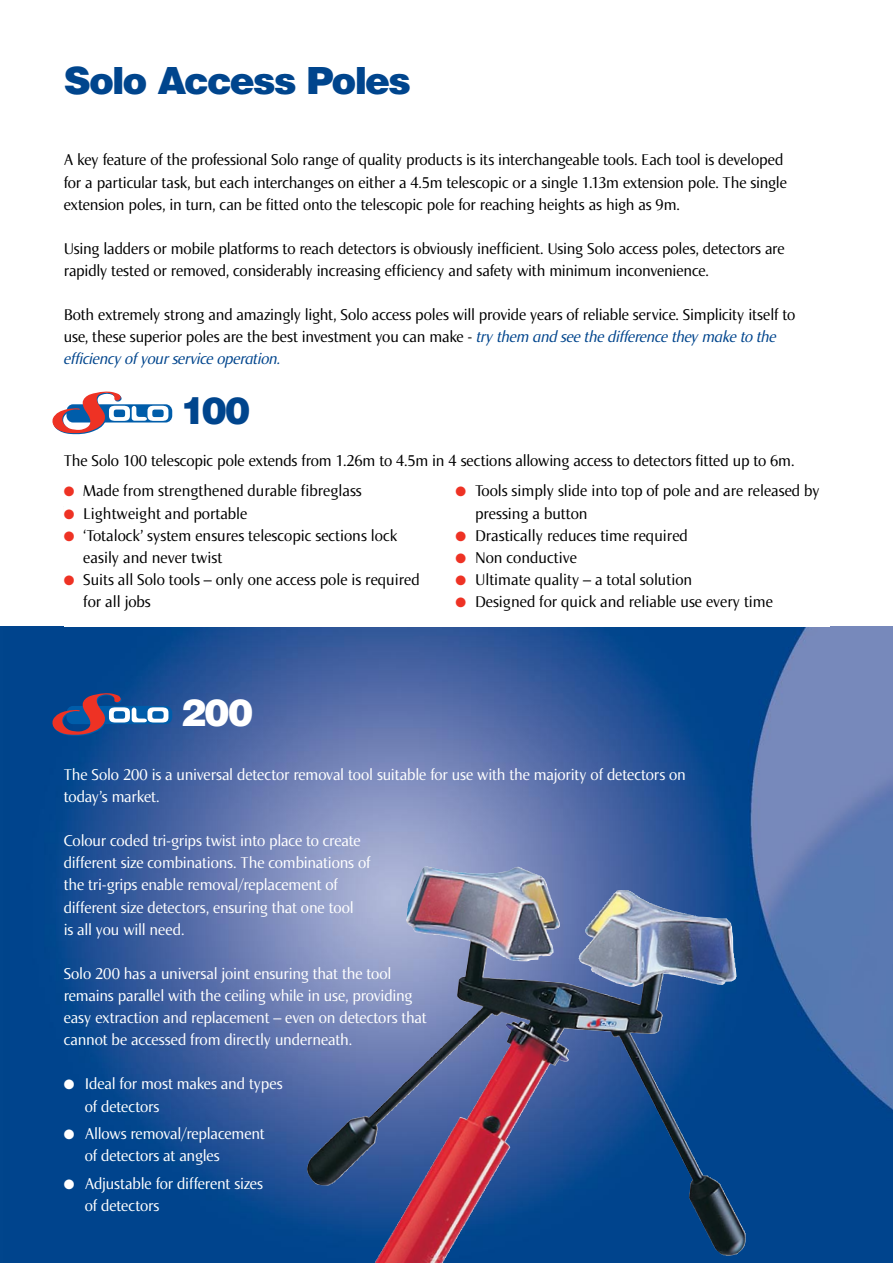
<style>
.page{position:relative;width:893px;height:1263px;background:#fff}
.page>*{position:absolute;margin:0;border:0;box-sizing:border-box;transform-origin:0 0}
.t1{font:900 37.5px "Helvetica";letter-spacing:-.05em;color:#00458d}
.t2{font:900 37.5px "Helvetica";color:#fff}
.t3{font:16.5px/22px "Norma";letter-spacing:-.005em;color:#000}
.t4{font:16.5px/22px "Norma";letter-spacing:-.01em;color:#fff}
.s1{font-style:italic;color:#00458d}
.s2{color:#ee3224}
</style>
<div class="page">
<img style="left:0;top:626px;width:893px;height:636px">
<svg style="left:66px;top:404px;width:106px;height:18px"></svg>
<svg style="left:52px;top:391px;width:116px;height:44px"></svg>
<svg style="left:66px;top:706px;width:106px;height:18px"></svg>
<svg style="left:52px;top:693px;width:116px;height:43px;background:#4b5c8e"></svg>
<img style="left:483px;top:890px;width:179px;height:114px">
<h1 class="t1" style="left:64px;top:56px;width:349px">Solo Access Poles</h1>
<p class="t3" style="left:64px;top:149px;width:725px">A key feature of the professional Solo range of quality products is its interchangeable tools. Each tool is developed for a particular task, but each interchanges on either a 4.5m telescopic or a single 1.13m extension pole. The single extension poles, in turn, can be fitted onto the telescopic pole for reaching heights as high as 9m.</p>
<p class="t3" style="left:64px;top:238px;width:722px">Using ladders or mobile platforms to reach detectors is obviously inefficient. Using Solo access poles, detectors are rapidly tested or removed, considerably increasing efficiency and safety with minimum inconvenience.</p>
<p class="t3" style="left:64px;top:304px;width:733px">Both extremely strong and amazingly light, Solo access poles will provide years of reliable service. Simplicity itself to use, these superior poles are the best investment you can make - <span class="s1">try them and see the difference they make to the efficiency of your service operation.</span></p>
<h1 class="t1" style="left:181px;top:386px;width:71px">100</h1>
<p class="t3" style="left:64px;top:450px;width:732px">The Solo 100 telescopic pole extends from 1.26m to 4.5m in 4 sections allowing access to detectors fitted up to 6m.</p>
<p class="t3" style="left:64px;top:480px;width:300px"><span class="s2">●</span> Made from strengthened durable fibreglass</p>
<p class="t3" style="left:64px;top:502px;width:185px"><span class="s2">●</span> Lightweight and portable</p>
<p class="t3" style="left:83px;top:524px;width:315px;text-indent:-20px"><span class="s2">●</span> ‘Totalock’ system ensures telescopic sections lock easily and never twist</p>
<p class="t3" style="left:83px;top:569px;width:338px;text-indent:-20px"><span class="s2">●</span> Suits all Solo tools – only one access pole is required for all jobs</p>
<p class="t3" style="left:475px;top:480px;width:346px;text-indent:-20px"><span class="s2">●</span> Tools simply slide into top of pole and are released by pressing a button</p>
<p class="t3" style="left:455px;top:524px;width:234px"><span class="s2">●</span> Drastically reduces time required</p>
<p class="t3" style="left:455px;top:546px;width:123px"><span class="s2">●</span> Non conductive</p>
<p class="t3" style="left:455px;top:569px;width:238px"><span class="s2">●</span> Ultimate quality – a total solution</p>
<p class="t3" style="left:455px;top:591px;width:319px"><span class="s2">●</span> Designed for quick and reliable use every time</p>
<h1 class="t2" style="left:181px;top:688px;width:74px">200</h1>
<p class="t4" style="left:64px;top:764px;width:624px">The Solo 200 is a universal detector removal tool suitable for use with the majority of detectors on today’s market.</p>
<p class="t4" style="left:64px;top:830px;width:308px">Colour coded tri-grips twist into place to create different size combinations. The combinations of the tri-grips enable removal/replacement of different size detectors, ensuring that one tool<br>is all you will need.</p>
<p class="t4" style="left:64px;top:963px;width:365px">Solo 200 has a universal joint ensuring that the tool remains parallel with the ceiling while in use, providing easy extraction and replacement – even on detectors that cannot be accessed from directly underneath.</p>
<p class="t4" style="left:85px;top:1073px;width:199px;text-indent:-21px">● Ideal for most makes and types of detectors</p>
<p class="t4" style="left:85px;top:1123px;width:181px;text-indent:-21px">● Allows removal/replacement of detectors at angles</p>
<p class="t4" style="left:85px;top:1173px;width:180px;text-indent:-21px">● Adjustable for different sizes of detectors</p>
</div>
